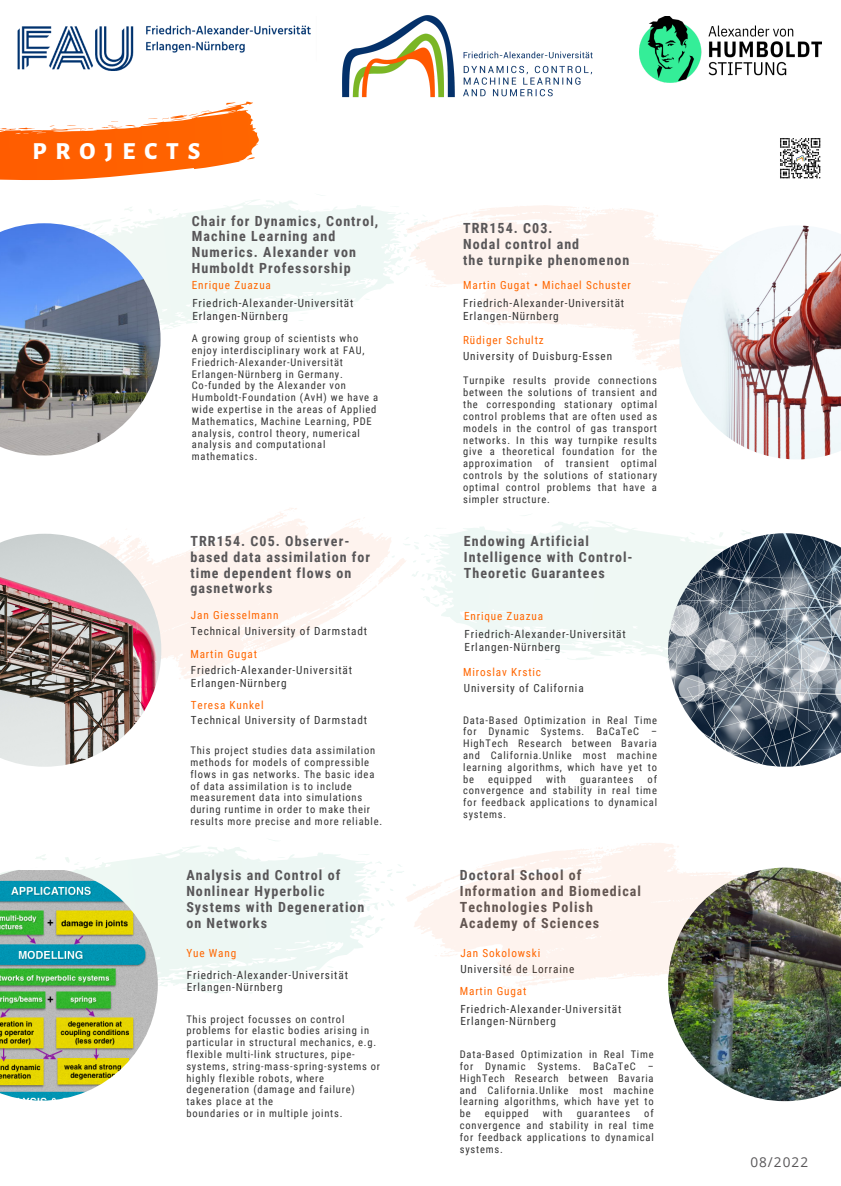
<style>
.page{position:relative;width:841px;height:1186px;background:#fff}
.page>*{position:absolute;margin:0;border:0;box-sizing:border-box;transform-origin:0 0}
.t1{font:800 24.67px "Alegreya Sans SC";letter-spacing:.37em;color:#fff}
.t2{font:700 14px/15.7px "Roboto Condensed";letter-spacing:.075em;color:#585658}
.t3{font:13.58px "Open Sans";letter-spacing:.075em;color:#585658}
.t4{font:11.2px/12.6px "Roboto Condensed";letter-spacing:.075em;color:#333}
.t5{font:11.2px "Roboto Condensed";letter-spacing:.075em;color:#f60}
.t6{font:10.5px/11.8px "Roboto Condensed";letter-spacing:.075em;color:#333;text-align:justify}
</style>
<div class="page">
<svg style="left:95px;top:195px;width:288px;height:154px;fill:#eff8f5"></svg>
<img style="left:0;top:223px;width:160px;height:232px">
<svg style="left:383px;top:205px;width:422px;height:255px"></svg>
<img style="left:679px;top:225px;width:161px;height:234px">
<svg style="left:0;top:101px;width:259px;height:79px"></svg>
<svg style="left:406px;top:515px;width:344px;height:148px;fill:#eff8f5"></svg>
<svg style="left:41px;top:508px;width:365px;height:171px"></svg>
<img style="left:0;top:534px;width:161px;height:233px">
<img style="left:668px;top:533px;width:172px;height:222px">
<svg style="left:32px;top:839px;width:356px;height:262px"></svg>
<img style="left:0;top:867px;width:158px;height:233px">
<img style="left:388px;top:755px;width:452px;height:347px">
<img style="left:17px;top:25px;width:294px;height:46px">
<img style="left:639px;top:17px;width:182px;height:66px">
<img style="left:342px;top:15px;width:251px;height:83px">
<img style="left:780px;top:138px;width:41px;height:41px">
<h1 class="t1" style="left:32px;top:139px;width:169px">PROJECTS</h1>
<h2 class="t2" style="left:192px;top:213px;width:188px">Chair for Dynamics, Control,<br>Machine Learning and<br>Numerics. Alexander von<br>Humboldt Professorship</h2>
<p class="t5" style="left:192px;top:278px;width:81px">Enrique Zuazua</p>
<p class="t4" style="left:192px;top:297px;width:162px">Friedrich-Alexander-Universität<br>Erlangen-Nürnberg</p>
<p class="t6" style="left:192px;top:332px;width:188px;text-align:left">A growing group of scientists who enjoy interdisciplinary work at FAU,<br>Friedrich-Alexander-Universität<br>Erlangen-Nürnberg in Germany.<br>Co-funded by the Alexander von<br>Humboldt-Foundation (AvH) we have a wide expertise in the areas of Applied<br>Mathematics, Machine Learning, PDE analysis, control theory, numerical analysis and computational mathematics.</p>
<h2 class="t2" style="left:190px;top:533px;width:181px">TRR154. C05. Observer&shy;based data assimilation for time dependent flows on gasnetworks</h2>
<p class="t5" style="left:191px;top:608px;width:89px">Jan Giesselmann</p>
<p class="t4" style="left:191px;top:624px;width:178px">Technical University of Darmstadt</p>
<p class="t5" style="left:190px;top:648px;width:68px">Martin Gugat</p>
<p class="t4" style="left:191px;top:664px;width:162px">Friedrich-Alexander-Universität<br>Erlangen-Nürnberg</p>
<p class="t5" style="left:191px;top:698px;width:74px">Teresa Kunkel</p>
<p class="t4" style="left:191px;top:714px;width:178px">Technical University of Darmstadt</p>
<p class="t6" style="left:190px;top:744px;width:193px;text-align:left">This project studies data assimilation methods for models of compressible flows in gas networks. The basic idea of data assimilation is to include measurement data into simulations during runtime in order to make their results more precise and more reliable.</p>
<h2 class="t2" style="left:186px;top:868px;width:179px">Analysis and Control of<br>Nonlinear Hyperbolic<br>Systems with Degeneration on Networks</h2>
<p class="t5" style="left:186px;top:947px;width:51px">Yue Wang</p>
<p class="t4" style="left:187px;top:968px;width:162px">Friedrich-Alexander-Universität<br>Erlangen-Nürnberg</p>
<p class="t6" style="left:186px;top:1013px;width:195px;text-align:left">This project focusses on control problems for elastic bodies arising in particular in structural mechanics, e.g. flexible multi-link structures, pipe&shy;systems, string-mass-spring-systems or highly flexible robots, where degeneration (damage and failure) takes place at the<br>boundaries or in multiple joints.</p>
<h2 class="t2" style="left:463px;top:221px;width:168px">TRR154. C03.<br>Nodal control and<br>the turnpike phenomenon</h2>
<p class="t5" style="left:463px;top:279px;width:169px">Martin Gugat • Michael Schuster</p>
<p class="t4" style="left:463px;top:297px;width:162px">Friedrich-Alexander-Universität<br>Erlangen-Nürnberg</p>
<p class="t5" style="left:463px;top:334px;width:82px">Rüdiger Schultz</p>
<p class="t4" style="left:463px;top:350px;width:150px">University of Duisburg-Essen</p>
<p class="t6" style="left:463px;top:375px;width:195px">Turnpike results provide connections between the solutions of transient and the corresponding stationary optimal control problems that are often used as models in the control of gas transport networks. In this way turnpike results give a theoretical foundation for the approximation of transient optimal controls by the solutions of stationary optimal control problems that have a simpler structure.</p>
<h2 class="t2" style="left:464px;top:533px;width:170px">Endowing Artificial<br>Intelligence with Control-<br>Theoretic Guarantees</h2>
<p class="t5" style="left:464px;top:609px;width:81px">Enrique Zuazua</p>
<p class="t4" style="left:464px;top:628px;width:162px">Friedrich-Alexander-Universität<br>Erlangen-Nürnberg</p>
<p class="t5" style="left:463px;top:666px;width:79px">Miroslav Krstic</p>
<p class="t4" style="left:464px;top:681px;width:121px">University of California</p>
<p class="t6" style="left:463px;top:714px;width:195px">Data-Based Optimization in Real Time for Dynamic Systems. BaCaTeC – HighTech Research between Bavaria and California.Unlike most machine learning algorithms, which have yet to be</p>
<p class="t6" style="left:463px;top:773px;width:195px;text-indent:184px">of convergence and stability in real time for feedback applications to dynamical systems.</p>
<p class="t6" style="left:488px;top:773px;width:45px">equipped</p>
<p class="t6" style="left:546px;top:773px;width:21px">with</p>
<p class="t6" style="left:580px;top:773px;width:55px">guarantees</p>
<h2 class="t2" style="left:459px;top:868px;width:183px">Doctoral School of<br>Information and Biomedical<br>Technologies Polish<br>Academy of Sciences</h2>
<p class="t5" style="left:460px;top:947px;width:81px">Jan Sokolowski</p>
<p class="t4" style="left:460px;top:963px;width:115px">Université de Lorraine</p>
<p class="t5" style="left:459px;top:984px;width:68px">Martin Gugat</p>
<p class="t4" style="left:460px;top:1002px;width:162px">Friedrich-Alexander-Universität<br>Erlangen-Nürnberg</p>
<p class="t6" style="left:459px;top:1048px;width:195px">Data-Based Optimization in Real Time for Dynamic Systems. BaCaTeC – HighTech Research between Bavaria and California.Unlike most machine learning algorithms, which have yet to be</p>
<p class="t6" style="left:459px;top:1108px;width:195px;text-indent:184px">of convergence and stability in real time for feedback applications to dynamical systems.</p>
<p class="t6" style="left:484px;top:1108px;width:45px">equipped</p>
<p class="t6" style="left:542px;top:1108px;width:21px">with</p>
<p class="t6" style="left:576px;top:1108px;width:55px">guarantees</p>
<p class="t3" style="left:750px;top:1152px;width:59px">08/2022</p>
</div>
